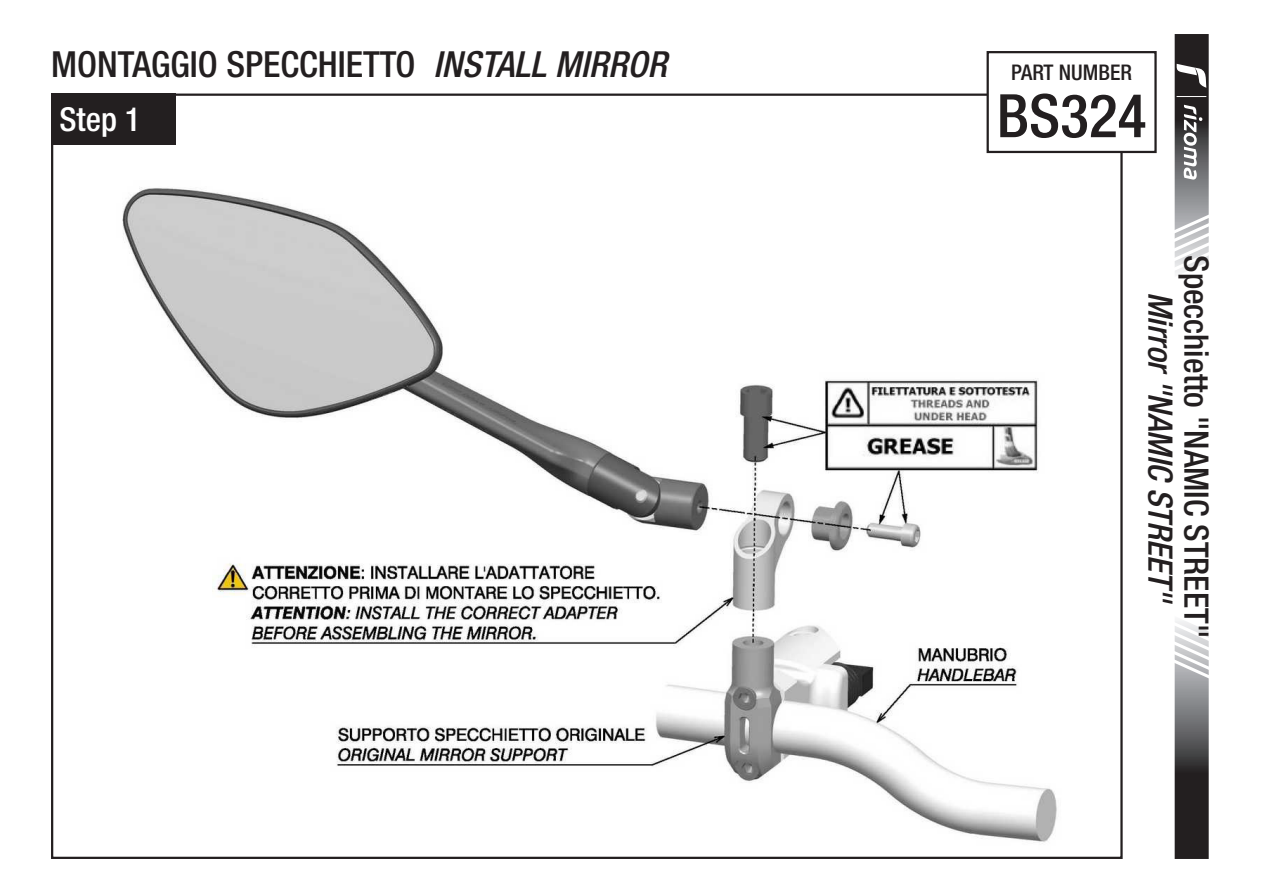
<style>
.page{position:relative;width:1263px;height:893px;background:#fff}
.page>*{position:absolute;margin:0;border:0;box-sizing:border-box;transform-origin:0 0}
.t1{font:500 condensed 60px "Helvetica Neue LT Std";color:#231f20}
.t2{font:500 condensed 36px "Helvetica Neue LT Std";color:#231f20}
.t3{font:500 condensed 33.6px "Helvetica Neue LT Std";color:#231f20}
.t4{font:italic 500 condensed 33.6px "Helvetica Neue LT Std";color:#231f20}
.t5{font:500 condensed 33px "Helvetica Neue LT Std";color:#fff}
.t6{font:500 condensed 21.6px "Helvetica Neue LT Std";color:#231f20}
.s1{font-style:italic}
</style>
<div class="page">
<img style="left:122px;top:103px;width:940px;height:739px">
<div style="left:51px;top:94px;width:124px;height:51px;background:#231f20"></div>
<svg style="left:1174px;top:620px;width:35px;height:239px;background:#706f70"></svg>
<svg style="left:1174px;top:34px;width:35px;height:240px"></svg>
<div style="left:988px;top:52px;width:167px;height:100px;background:#fff"></div>
<div style="left:986px;top:51px;width:171px;height:102px;border:2px solid #231f20"></div>
<p class="t2" style="left:51px;top:42px;width:617px">MONTAGGIO SPECCHIETTO <span class="s1">INSTALL MIRROR</span></p>
<p class="t5" style="left:60px;top:99px;width:83px">Step 1</p>
<p class="t6" style="left:1011px;top:59px;width:122px">PART NUMBER</p>
<h1 class="t1" style="left:997px;top:80px;width:151px">BS324</h1>
<p class="t3" style="left:1216px;top:255px;width:384px;rotate:90deg">Specchietto "NAMIC STREET"</p>
<p class="t4" style="left:1180px;top:292px;width:314px;rotate:90deg">Mirror "NAMIC STREET"</p>
</div>
